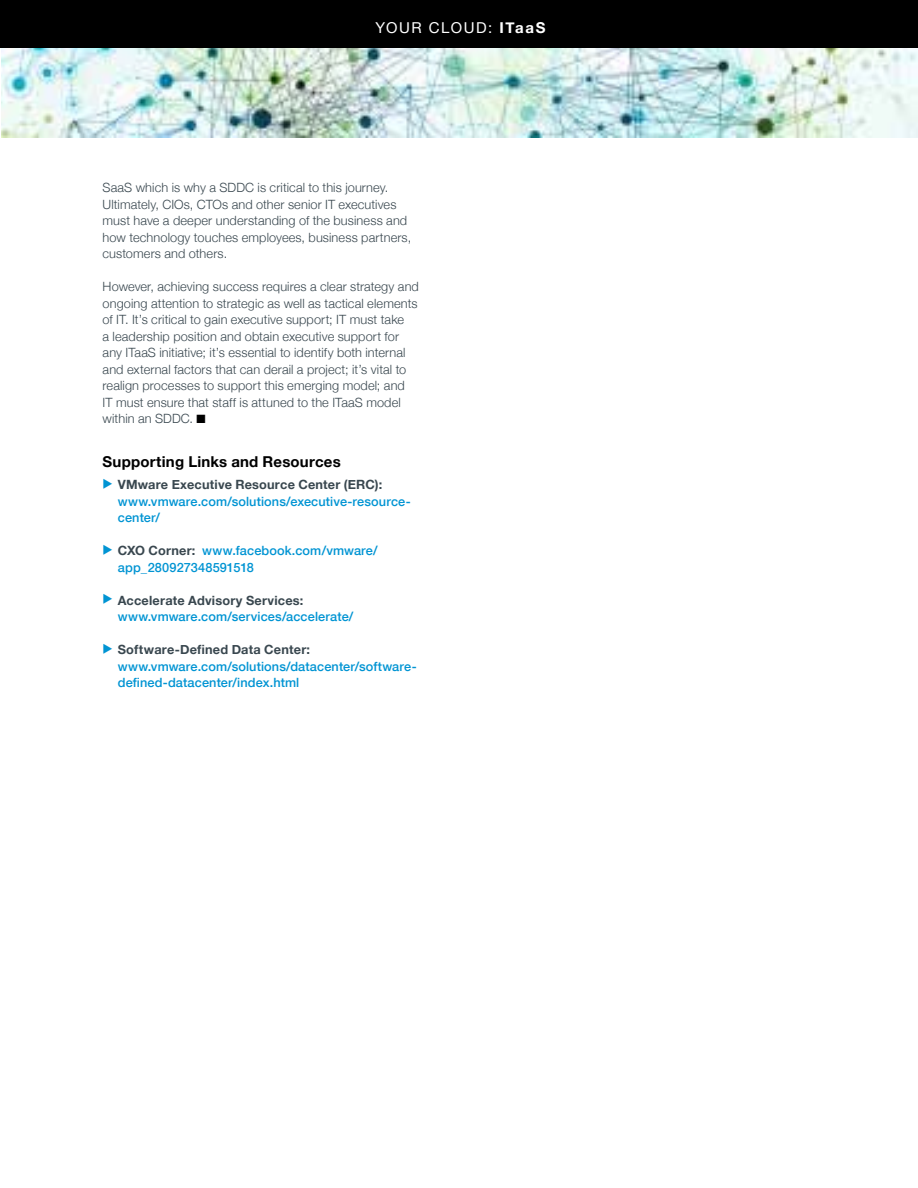
<style>
.page{position:relative;width:918px;height:1188px;background:#fff}
.page>*{position:absolute;margin:0;border:0;box-sizing:border-box;transform-origin:0 0}
.t1{font:700 15px "Helvetica Neue";letter-spacing:.015em;color:#000}
.t2{font:15px "Helvetica Neue";letter-spacing:.105em;color:#fff}
.t3{font:300 12.75px/16.5px "Helvetica Neue";letter-spacing:.01em;color:#39474f}
.t4{font:500 12.75px/16.5px "Helvetica Neue";letter-spacing:.01em;color:#0194d3}
.s1{font-weight:700}
.s2{color:#000}
.s3{font-weight:700;color:#39474f}
</style>
<div class="page">
<img style="left:2px;top:48px;width:916px;height:90px">
<div style="left:0;top:0;width:918px;height:48px;background:#000"></div>
<p class="t2" style="left:375px;top:18px;width:170px">YOUR CLOUD: <span class="s1">itaas</span></p>
<p class="t3" style="left:103px;top:179px;width:310px">SaaS which is why a SDDC is critical to this journey.<br>Ultimately, CIOs, CTOs and other senior IT executives must have a deeper understanding of the business and how technology touches employees, business partners, customers and others.</p>
<p class="t3" style="left:103px;top:278px;width:318px">However, achieving success requires a clear strategy and ongoing attention to strategic as well as tactical elements of IT. It’s critical to gain executive support; IT must take<br>a leadership position and obtain executive support for any ITaaS initiative; it’s essential to identify both internal and external factors that can derail a project; it’s vital to realign processes to support this emerging model; and<br>IT must ensure that staff is attuned to the ITaaS model within an SDDC. <span class="s2">■</span></p>
<p class="t1" style="left:103px;top:452px;width:240px">Supporting Links and Resources</p>
<p class="t4" style="left:118px;top:476px;width:294px;text-indent:-15px">◆ <span class="s3">VMware Executive Resource Center (ERC): </span>www.vmware.com/solutions/executive-resource&shy;center/</p>
<p class="t4" style="left:118px;top:542px;width:261px;text-indent:-15px">◆ <span class="s3">CXO Corner:</span> www.facebook.com/vmware/ app_280927348591518</p>
<p class="t4" style="left:118px;top:592px;width:237px;text-indent:-15px">◆ <span class="s3">Accelerate Advisory Services: </span>www.vmware.com/services/accelerate/</p>
<p class="t4" style="left:118px;top:641px;width:300px;text-indent:-15px">◆ <span class="s3">Software-Defined Data Center: </span>www.vmware.com/solutions/datacenter/software&shy;defined-datacenter/index.html</p>
</div>
